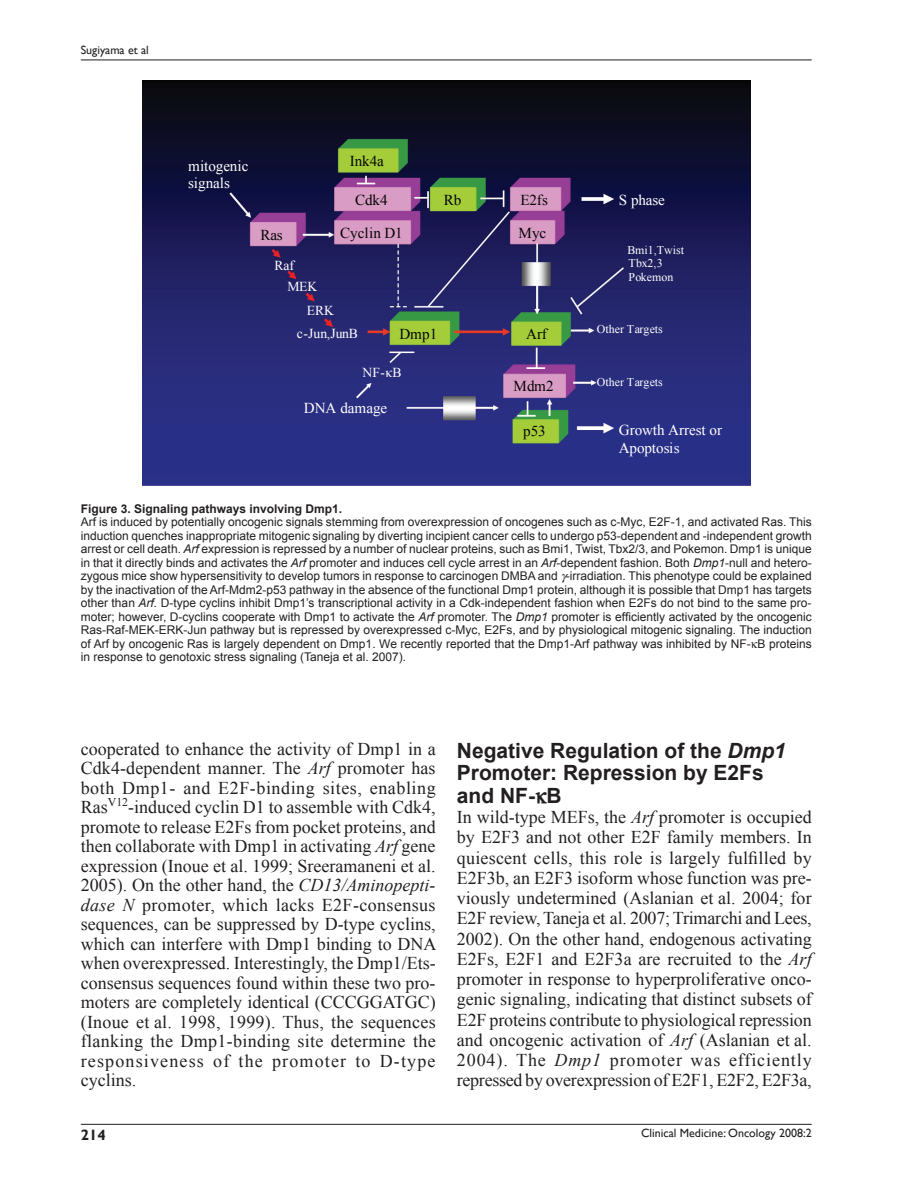
<style>
.page{position:relative;width:918px;height:1188px;background:#fff}
.page>*{position:absolute;margin:0;border:0;box-sizing:border-box;transform-origin:0 0}
.t1{font:700 21px/22.5px "Arial";color:#231f20}
.t2{font:18px/19.5px "Times New Roman";letter-spacing:.02em;color:#231f20;text-align:justify}
.t3{font:15.15px/18px "Times New Roman";letter-spacing:-.01em;color:#fff}
.t4{font:15.15px/33px "Times New Roman";letter-spacing:-.005em;color:#050504;text-align:center}
.t5{font:700 15px "Gill Sans";color:#231f20}
.t6{font:13.65px "Times New Roman";letter-spacing:-.01em;color:#fff}
.t7{font:12px/13.5px "Arial";color:#231f20;text-align:justify}
.t8{font:12px "Gill Sans";color:#231f20}
.t9{font:700 12px "Arial";color:#231f20}
.t10{font:11.85px/13.6px "Times New Roman";color:#fff}
.s1{font-style:italic}
</style>
<div class="page">
<hr style="left:81px;top:1124px;width:731px;height:1px;background:#231f20">
<hr style="left:81px;top:60px;width:731px;height:1px;background:#231f20">
<img style="left:142px;top:81px;width:608px;height:404px">
<p class="t8" style="left:81px;top:43px;width:70px">Sugiyama et al</p>
<p class="t3" style="left:188px;top:157px;width:62px;line-height:17.5px">mitogenic signals</p>
<p class="t4" style="left:260px;top:218px;width:24px">Ras</p>
<p class="t6" style="left:274px;top:257px;width:21px">Raf</p>
<p class="t4" style="left:350px;top:145px;width:36px">Ink4a</p>
<p class="t4" style="left:340px;top:184px;width:64px">Cdk4<br>Cyclin D1</p>
<p class="t4" style="left:444px;top:184px;width:19px">Rb</p>
<p class="t4" style="left:519px;top:184px;width:31px;text-align:left">E2fs<br>Myc</p>
<p class="t6" style="left:287px;top:279px;width:32px">MEK</p>
<p class="t6" style="left:307px;top:303px;width:29px">ERK</p>
<p class="t6" style="left:297px;top:326px;width:63px">c-Jun,JunB</p>
<p class="t4" style="left:399px;top:317px;width:39px">Dmp1</p>
<p class="t6" style="left:363px;top:365px;width:41px">NF-κB</p>
<p class="t3" style="left:304px;top:398px;width:85px">DNA damage</p>
<p class="t4" style="left:526px;top:318px;width:22px">Arf</p>
<p class="t4" style="left:514px;top:369px;width:42px">Mdm2</p>
<p class="t4" style="left:523px;top:415px;width:24px">p53</p>
<p class="t3" style="left:619px;top:191px;width:48px">S phase</p>
<p class="t10" style="left:627px;top:243px;width:58px">Bmi1,Twist<br>Tbx2,3<br>Pokemon</p>
<p class="t10" style="left:597px;top:323px;width:67px">Other Targets</p>
<p class="t10" style="left:597px;top:375px;width:67px">Other Targets</p>
<p class="t3" style="left:619px;top:421px;width:105px">Growth Arrest or<br>Apoptosis</p>
<p class="t9" style="left:81px;top:502px;width:263px">Figure 3. Signaling pathways involving Dmp1.</p>
<p class="t7" style="left:81px;top:515px;width:732px">Arf is induced by potentially oncogenic signals stemming from overexpression of oncogenes such as c-Myc, E2F-1, and activated Ras. This induction quenches inappropriate mitogenic signaling by diverting incipient cancer cells to undergo p53-dependent and -independent growth arrest or cell death. <span class="s1">Arf</span> expression is repressed by a number of nuclear proteins, such as Bmi1, Twist, Tbx2/3, and Pokemon. Dmp1 is unique in that it directly binds and activates the <span class="s1">Arf</span> promoter and induces cell cycle arrest in an <span class="s1">Arf</span>-dependent fashion. Both <span class="s1">Dmp1</span>-null and hetero&shy;zygous mice show hypersensitivity to develop tumors in response to carcinogen DMBA and -irradiation. This phenotype could be explained by the inactivation of the Arf-Mdm2-p53 pathway in the absence of the functional Dmp1 protein, although it is possible that Dmp1 has targets other than <span class="s1">Arf.</span> D-type cyclins inhibit Dmp1’s transcriptional activity in a Cdk-independent fashion when E2Fs do not bind to the same pro&shy;moter; however, D-cyclins cooperate with Dmp1 to activate the <span class="s1">Arf</span> promoter. The <span class="s1">Dmp1</span> promoter is efficiently activated by the oncogenic Ras-Raf-MEK-ERK-Jun pathway but is repressed by overexpressed c-Myc, E2Fs, and by physiological mitogenic signaling. The induction of Arf by oncogenic Ras is largely dependent on Dmp1. We recently reported that the Dmp1-Arf pathway was inhibited by NF- B proteins in response to genotoxic stress signaling (Taneja et al. 2007).</p>
<p class="t2" style="left:81px;top:739px;width:357px">cooperated to enhance the activity of Dmp1 in a Cdk4-dependent manner. The <span class="s1">Arf</span> promoter has both Dmp1- and E2F-binding sites, enabling Ras<sup>V12</sup>-induced cyclin D1 to assemble with Cdk4, promote to release E2Fs from pocket proteins, and then collaborate with Dmp1 in activating <span class="s1">Arf</span> gene expression (Inoue et al. 1999; Sreeramaneni et al.<br>2005). On the other hand, the <span class="s1">CD13/Aminopepti&shy;dase N</span> promoter, which lacks E2F-consensus sequences, can be suppressed by D-type cyclins, which can interfere with Dmp1 binding to DNA when overexpressed. Interestingly, the Dmp1/Ets&shy;consensus sequences found within these two pro&shy;moters are completely identical (CCCGGATGC) (Inoue et al. 1998, 1999). Thus, the sequences flanking the Dmp1-binding site determine the responsiveness of the promoter to D-type cyclins.</p>
<p class="t1" style="left:457px;top:739px;width:331px">Negative Regulation of the <span class="s1">Dmp1<br></span>Promoter: Repression by E2Fs and NF- B</p>
<p class="t2" style="left:457px;top:807px;width:356px;line-height:20.2px">In wild-type MEFs, the <span class="s1">Arf</span> promoter is occupied by E2F3 and not other E2F family members. In quiescent cells, this role is largely fulfilled by E2F3b, an E2F3 isoform whose function was pre&shy;viously undetermined (Aslanian et al. 2004; for E2F review, Taneja et al. 2007; Trimarchi and Lees, 2002). On the other hand, endogenous activating E2Fs, E2F1 and E2F3a are recruited to the <span class="s1">Arf </span>promoter in response to hyperproliferative onco&shy;genic signaling, indicating that distinct subsets of E2F proteins contribute to physiological repression and oncogenic activation of <span class="s1">Arf</span> (Aslanian et al.<br>2004). The <span class="s1">Dmp1</span> promoter was efficiently repressed by overexpression of E2F1, E2F2, E2F3a,</p>
<p class="t5" style="left:81px;top:1126px;width:26px">214</p>
<p class="t8" style="left:641px;top:1126px;width:172px">Clinical Medicine: Oncology 2008:2</p>
</div>
